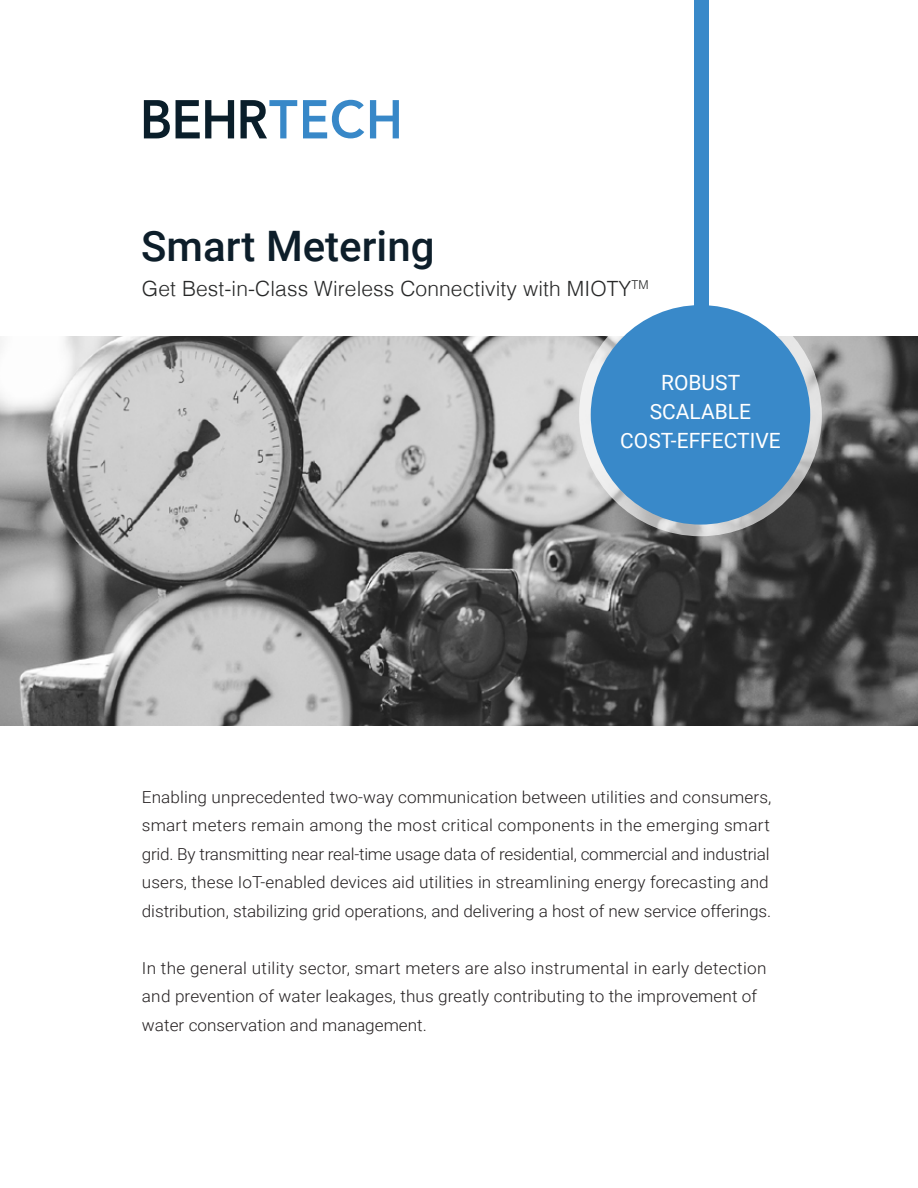
<style>
.page{position:relative;width:918px;height:1188px;background:#fff}
.page>*{position:absolute;margin:0;border:0;box-sizing:border-box;transform-origin:0 0}
.t1{font:500 42px "Roboto";color:#0d1e2a}
.t2{font:300 21px "Helvetica";letter-spacing:.005em;color:#272828}
.t3{font:21px/29.1px "Roboto";color:#fff;text-align:center}
.t4{font:300 16.5px/28.5px "Roboto";letter-spacing:.005em;color:#231f20;scale:1.04 1}
</style>
<div class="page">
<img style="left:0;top:336px;width:918px;height:389px">
<svg style="left:579px;top:293px;width:243px;height:243px"></svg>
<div style="left:694px;top:0;width:14px;height:313px;background:#3989c9"></div>
<div style="left:591px;top:305px;width:219px;height:220px;background:#3989c9;border-radius:50%"></div>
<svg style="left:144px;top:100px;width:26px;height:38px"></svg>
<svg style="left:176px;top:100px;width:58px;height:38px"></svg>
<svg style="left:241px;top:100px;width:56px;height:38px"></svg>
<svg style="left:303px;top:100px;width:61px;height:38px"></svg>
<svg style="left:370px;top:100px;width:29px;height:38px"></svg>
<h1 class="t1" style="left:141px;top:217px;width:295px">Smart Metering</h1>
<p class="t2" style="left:142px;top:271px;width:508px">Get Best-in-Class Wireless Connectivity with MIOTY<sup>TM</sup></p>
<p class="t3" style="left:620px;top:367px;width:162px">ROBUST<br>SCALABLE<br>COST-EFFECTIVE</p>
<p class="t4" style="left:142px;top:782px;width:607px">Enabling unprecedented two-way communication between utilities and consumers, smart meters remain among the most critical components in the emerging smart grid. By transmitting near real-time usage data of residential, commercial and industrial users, these IoT-enabled devices aid utilities in streamlining energy forecasting and distribution, stabilizing grid operations, and delivering a host of new service offerings.</p>
<p class="t4" style="left:142px;top:953px;width:602px">In the general utility sector, smart meters are also instrumental in early detection and prevention of water leakages, thus greatly contributing to the improvement of water conservation and management.</p>
</div>
